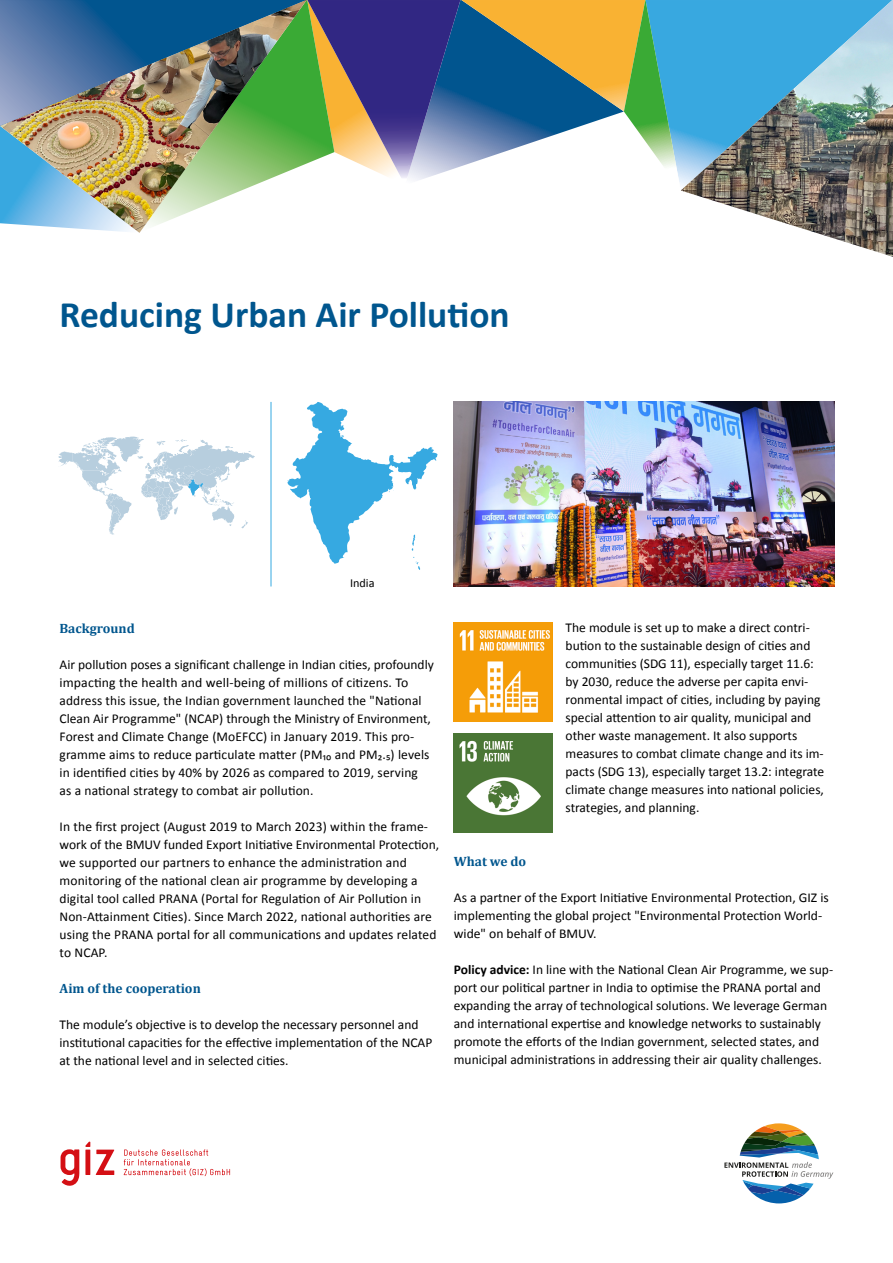
<style>
.page{position:relative;width:893px;height:1263px;background:#fff}
.page>*{position:absolute;margin:0;border:0;box-sizing:border-box;transform-origin:0 0}
.t1{font:700 37.5px "Calibri";color:#00568e}
.t2{font:13.5px/18px "Calibri";color:#000}
.t3{font:700 13.5px "Cambria";color:#00568e}
.t4{font:12.3px "Calibri";color:#000}
.s1{font-weight:700}
</style>
<div class="page">
<svg style="left:61px;top:1149px;width:18px;height:37px"></svg>
<svg style="left:96px;top:1149px;width:18px;height:26px"></svg>
<svg style="left:85px;top:1142px;width:5px;height:33px"></svg>
<svg style="left:124px;top:1149px;width:106px;height:27px"></svg>
<svg style="left:724px;top:1123px;width:109px;height:80px"></svg>
<img style="left:454px;top:402px;width:381px;height:184px">
<img style="left:454px;top:734px;width:99px;height:99px">
<img style="left:681px;top:0;width:212px;height:257px">
<img style="left:0;top:0;width:681px;height:233px">
<hr style="left:271px;top:402px;width:1px;height:184px;background:#36a9e1">
<svg style="left:58px;top:436px;width:197px;height:99px"></svg>
<svg style="left:287px;top:402px;width:151px;height:168px"></svg>
<img style="left:454px;top:622px;width:99px;height:99px">
<h1 class="t1" style="left:60px;top:288px;width:452px">Reducing Urban Air Pollution</h1>
<p class="t4" style="left:350px;top:575px;width:26px">India</p>
<p class="t3" style="left:60px;top:619px;width:77px">Background</p>
<p class="t2" style="left:60px;top:655px;width:376px">Air pollution poses a significant challenge in Indian cities, profoundly impacting the health and well-being of millions of citizens. To address this issue, the Indian government launched the "National Clean Air Programme" (NCAP) through the Ministry of Environment, Forest and Climate Change (MoEFCC) in January 2019. This pro&shy;gramme aims to reduce particulate matter (PM₁₀ and PM₂.₅) levels in identified cities by 40% by 2026 as compared to 2019, serving<br>as a national strategy to combat air pollution.</p>
<p class="t2" style="left:60px;top:817px;width:381px">In the first project (August 2019 to March 2023) within the frame&shy;work of the BMUV funded Export Initiative Environmental Protection, we supported our partners to enhance the administration and monitoring of the national clean air programme by developing a digital tool called PRANA (Portal for Regulation of Air Pollution in Non-Attainment Cities). Since March 2022, national authorities are using the PRANA portal for all communications and updates related to NCAP.</p>
<p class="t3" style="left:60px;top:978px;width:143px">Aim of the cooperation</p>
<p class="t2" style="left:60px;top:1015px;width:374px">The module’s objective is to develop the necessary personnel and institutional capacities for the effective implementation of the NCAP at the national level and in selected cities.</p>
<p class="t2" style="left:566px;top:618px;width:260px">The module is set up to make a direct contri&shy;bution to the sustainable design of cities and communities (SDG 11), especially target 11.6: by 2030, reduce the adverse per capita envi&shy;ronmental impact of cities, including by paying special attention to air quality, municipal and other waste management. It also supports measures to combat climate change and its im&shy;pacts (SDG 13), especially target 13.2: integrate climate change measures into national policies, strategies, and planning.</p>
<p class="t3" style="left:454px;top:852px;width:74px">What we do</p>
<p class="t2" style="left:454px;top:888px;width:376px">As a partner of the Export Initiative Environmental Protection, GIZ is implementing the global project "Environmental Protection World&shy;wide" on behalf of BMUV.</p>
<p class="t2" style="left:454px;top:960px;width:381px"><span class="s1">Policy advice:</span> In line with the National Clean Air Programme, we sup&shy;port our political partner in India to optimise the PRANA portal and expanding the array of technological solutions. We leverage German and international expertise and knowledge networks to sustainably promote the efforts of the Indian government, selected states, and municipal administrations in addressing their air quality challenges.</p>
</div>
